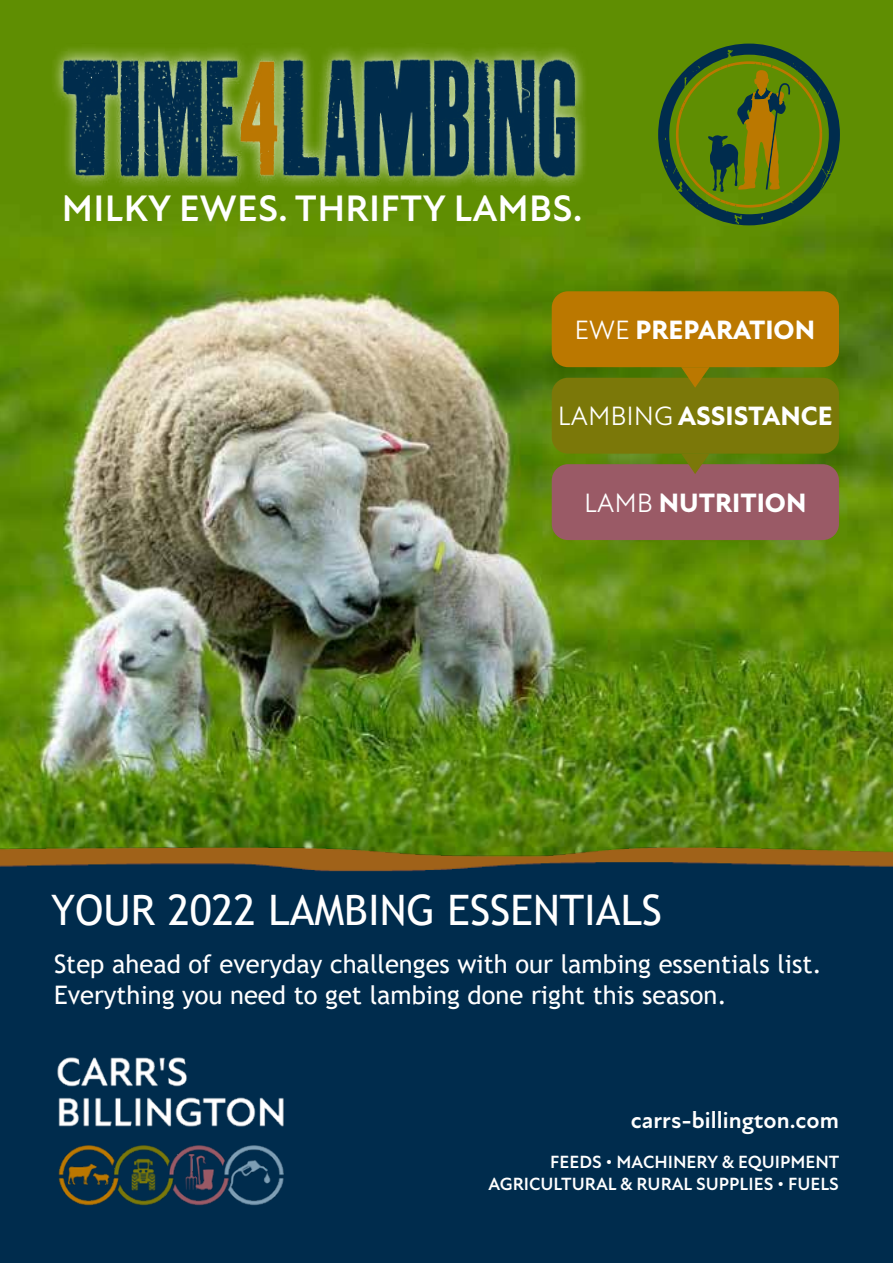
<style>
.page{position:relative;width:893px;height:1263px;background:#fff}
.page>*{position:absolute;margin:0;border:0;box-sizing:border-box;transform-origin:0 0}
.t1{font:42px "Trebuchet MS";color:#fff}
.t2{font:700 37.5px "Atten New";letter-spacing:.01em;color:#fff}
.t3{font:800 27px "Atten New";color:#fff}
.t4{font:25.5px/30.6px "Trebuchet MS";color:#fff}
.t5{font:700 24px "Atten New";color:#fff}
.t6{font:700 18px/21.6px "Atten New";color:#fff;text-align:right}
.s1{font-weight:400}
</style>
<div class="page">
<img style="left:0;top:0;width:893px;height:811px">
<img style="left:0;top:811px;width:893px;height:452px">
<img style="left:55px;top:1054px;width:231px;height:153px">
<img style="left:0;top:44px;width:658px;height:147px">
<div style="left:552px;top:291px;width:287px;height:76px;background:#bb7800;border-radius:16px"></div>
<div style="left:552px;top:378px;width:287px;height:76px;background:#7b7809;border-radius:16px"></div>
<div style="left:552px;top:464px;width:287px;height:76px;background:#9a5a66;border-radius:16px"></div>
<svg style="left:681px;top:367px;width:28px;height:21px"></svg>
<svg style="left:681px;top:454px;width:28px;height:20px"></svg>
<svg style="left:658px;top:44px;width:182px;height:181px;background:#537512"></svg>
<h2 class="t2" style="left:62px;top:186px;width:522px">MILKY EWES. THRIFTY LAMBS.</h2>
<p class="t3" style="left:574px;top:314px;width:242px"><span class="s1">EWE</span> PREPARATION</p>
<p class="t3" style="left:558px;top:400px;width:276px"><span class="s1">LAMBING</span> ASSISTANCE</p>
<p class="t3" style="left:584px;top:487px;width:224px"><span class="s1">LAMB</span> NUTRITION</p>
<h1 class="t1" style="left:51px;top:883px;width:612px">YOUR 2022 LAMBING ESSENTIALS</h1>
<p class="t4" style="left:54px;top:949px;width:769px">Step ahead of everyday challenges with our lambing essentials list.<br>Everything you need to get lambing done right this season.</p>
<p class="t5" style="left:631px;top:1106px;width:210px">carrs-billington.com</p>
<p class="t6" style="left:489px;top:1151px;width:352px">FEEDS • MACHINERY &amp; EQUIPMENT<br>AGRICULTURAL &amp; RURAL SUPPLIES • FUELS</p>
</div>
